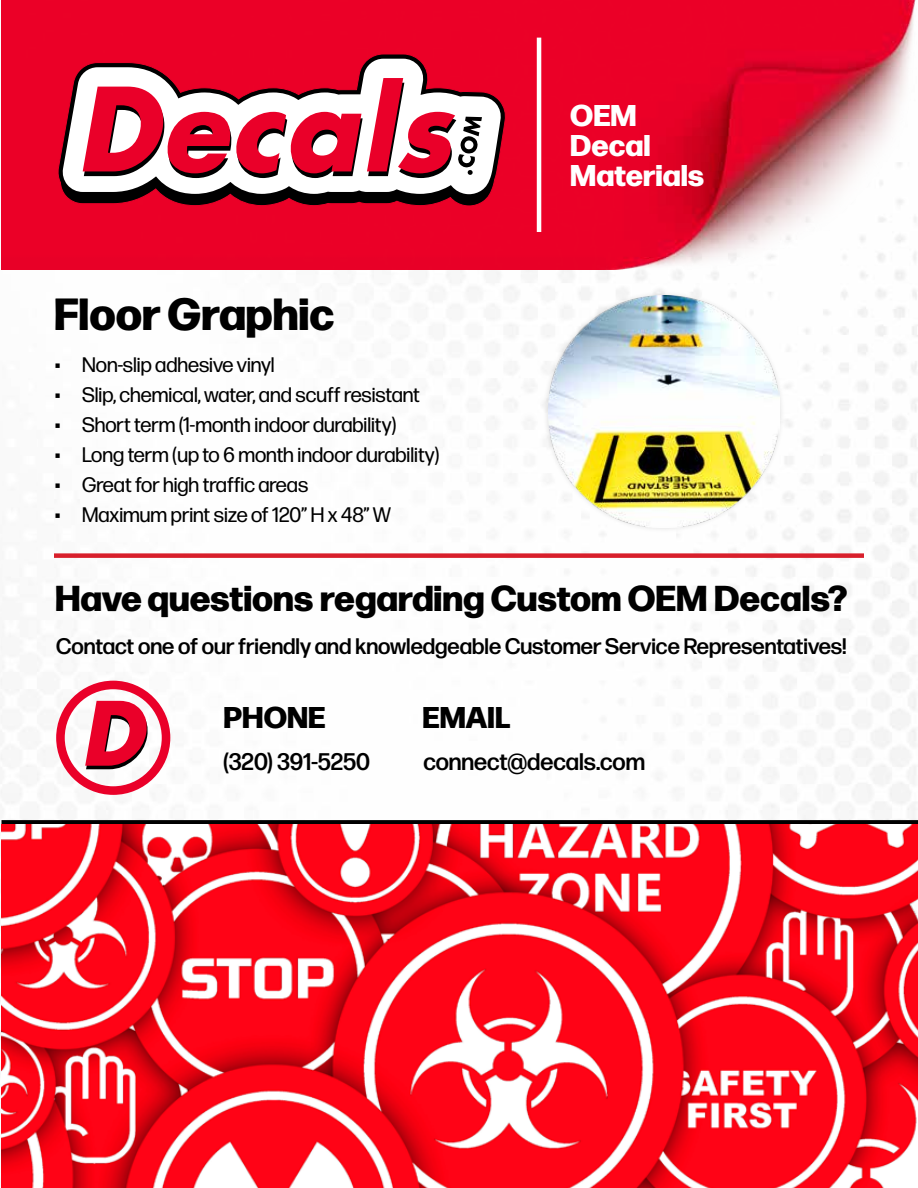
<style>
.page{position:relative;width:918px;height:1188px;background:#fff}
.page>*{position:absolute;margin:0;border:0;box-sizing:border-box;transform-origin:0 0}
.t1{font:800 45px "Forma DJR Deck";color:#000}
.t2{font:800 36px "Forma DJR Deck";color:#000}
.t3{font:800 30px/30px "Forma DJR Deck";color:#fff}
.t4{font:800 30px "Forma DJR Deck";color:#000}
.t5{font:500 24px "Forma DJR Deck";color:#000}
.t6{font:500 22.5px "Forma DJR Deck";color:#000}
.t7{font:21px "Forma DJR Deck";color:#000}
</style>
<div class="page">
<img style="left:0;top:0;width:918px;height:1188px">
<img style="left:2px;top:0;width:916px;height:270px">
<svg style="left:57px;top:54px;width:449px;height:153px"></svg>
<hr style="left:537px;top:38px;width:4px;height:194px;background:#fff">
<div style="left:54px;top:553px;width:810px;height:5px;background:#d81f2b"></div>
<div style="left:2px;top:820px;width:916px;height:5px;background:#000"></div>
<img style="left:2px;top:825px;width:916px;height:363px">
<svg style="left:56px;top:681px;width:114px;height:114px"></svg>
<div style="left:543px;top:290px;width:243px;height:243px;background:#fefefe"></div>
<img style="left:549px;top:296px;width:231px;height:231px">
<h1 class="t1" style="left:54px;top:279px;width:282px">Floor Graphic</h1>
<p class="t7" style="left:55px;top:352px;width:221px">• Non-slip adhesive vinyl</p>
<p class="t7" style="left:55px;top:382px;width:366px">• Slip, chemical, water, and scuff resistant</p>
<p class="t7" style="left:55px;top:412px;width:343px">• Short term (1-month indoor durability)</p>
<p class="t7" style="left:55px;top:442px;width:386px">• Long term (up to 6 month indoor durability)</p>
<p class="t7" style="left:55px;top:472px;width:255px">• Great for high traffic areas</p>
<p class="t7" style="left:55px;top:502px;width:338px">• Maximum print size of 120” H x 48” W</p>
<h3 class="t3" style="left:570px;top:98px;width:136px">OEM<br>Decal<br>Materials</h3>
<h2 class="t2" style="left:55px;top:571px;width:794px">Have questions regarding Custom OEM Decals?</h2>
<p class="t6" style="left:56px;top:632px;width:792px">Contact one of our friendly and knowledgeable Customer Service Representatives!</p>
<h3 class="t4" style="left:224px;top:694px;width:103px">PHONE</h3>
<p class="t5" style="left:224px;top:747px;width:148px">(320) 391-5250</p>
<h3 class="t4" style="left:423px;top:694px;width:89px">EMAIL</h3>
<p class="t5" style="left:423px;top:747px;width:223px">connect@decals.com</p>
</div>
